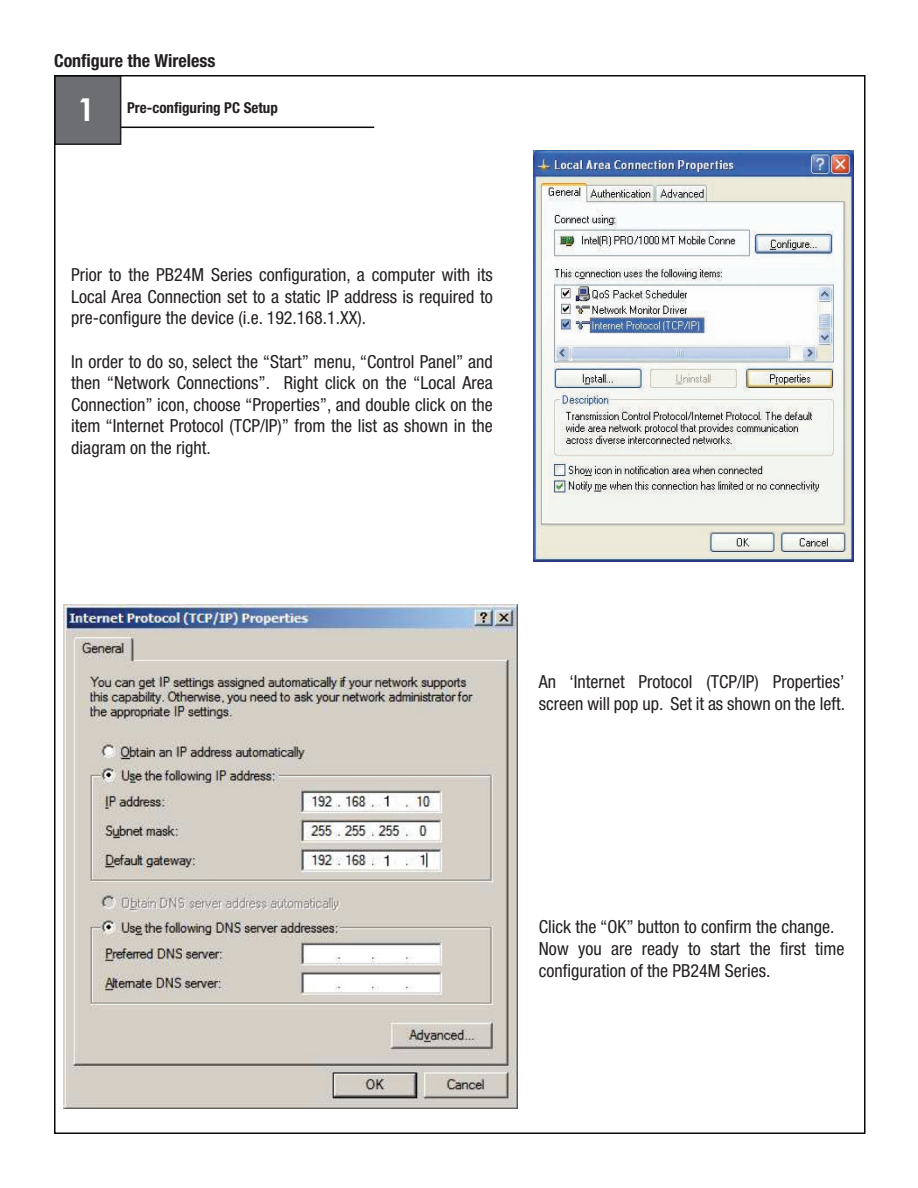
<style>
.page{position:relative;width:918px;height:1188px;background:#fff}
.page>*{position:absolute;margin:0;border:0;box-sizing:border-box;transform-origin:0 0}
.t1{font:700 31.5px "Century Gothic";color:#fff}
.t2{font:condensed 18px/21.6px "Helvetica Neue LT Std";color:#231f20;text-align:justify}
.t3{font:700 condensed 18px "Helvetica Neue LT Std";color:#231f20}
.t4{font:700 condensed 15px "Helvetica Neue LT Std";color:#231f20}
</style>
<div class="page">
<hr style="left:111px;top:127px;width:263px;height:1px;background:#070b09">
<div style="left:55px;top:76px;width:66px;height:68px;background:#6d6e71"></div>
<div style="left:54px;top:75px;width:67px;height:70px;border:2px solid #231f20"></div>
<img style="left:533px;top:150px;width:321px;height:412px">
<img style="left:63px;top:605px;width:455px;height:503px">
<p class="t3" style="left:54px;top:50px;width:163px">Configure the Wireless</p>
<h1 class="t1" style="left:77px;top:86px;width:19px">1</h1>
<p class="t4" style="left:127px;top:99px;width:152px">Pre-configuring PC Setup</p>
<p class="t2" style="left:71px;top:264px;width:423px">Prior to the PB24M Series configuration, a computer with its Local Area Connection set to a static IP address is required to pre-configure the device (i.e. 192.168.1.XX).</p>
<p class="t2" style="left:71px;top:350px;width:423px">In order to do so, select the “Start” menu, “Control Panel” and then “Network Connections”. Right click on the “Local Area Connection” icon, choose “Properties”, and double click on the item “Internet Protocol (TCP/IP)” from the list as shown in the diagram on the right.</p>
<p class="t2" style="left:539px;top:671px;width:308px">An ‘Internet Protocol (TCP/IP) Properties’ screen will pop up. Set it as shown on the left.</p>
<p class="t2" style="left:539px;top:916px;width:307px;text-align:left">Click the “OK” button to confirm the change.<br>Now you are ready to start the first time configuration of the PB24M Series.</p>
</div>
